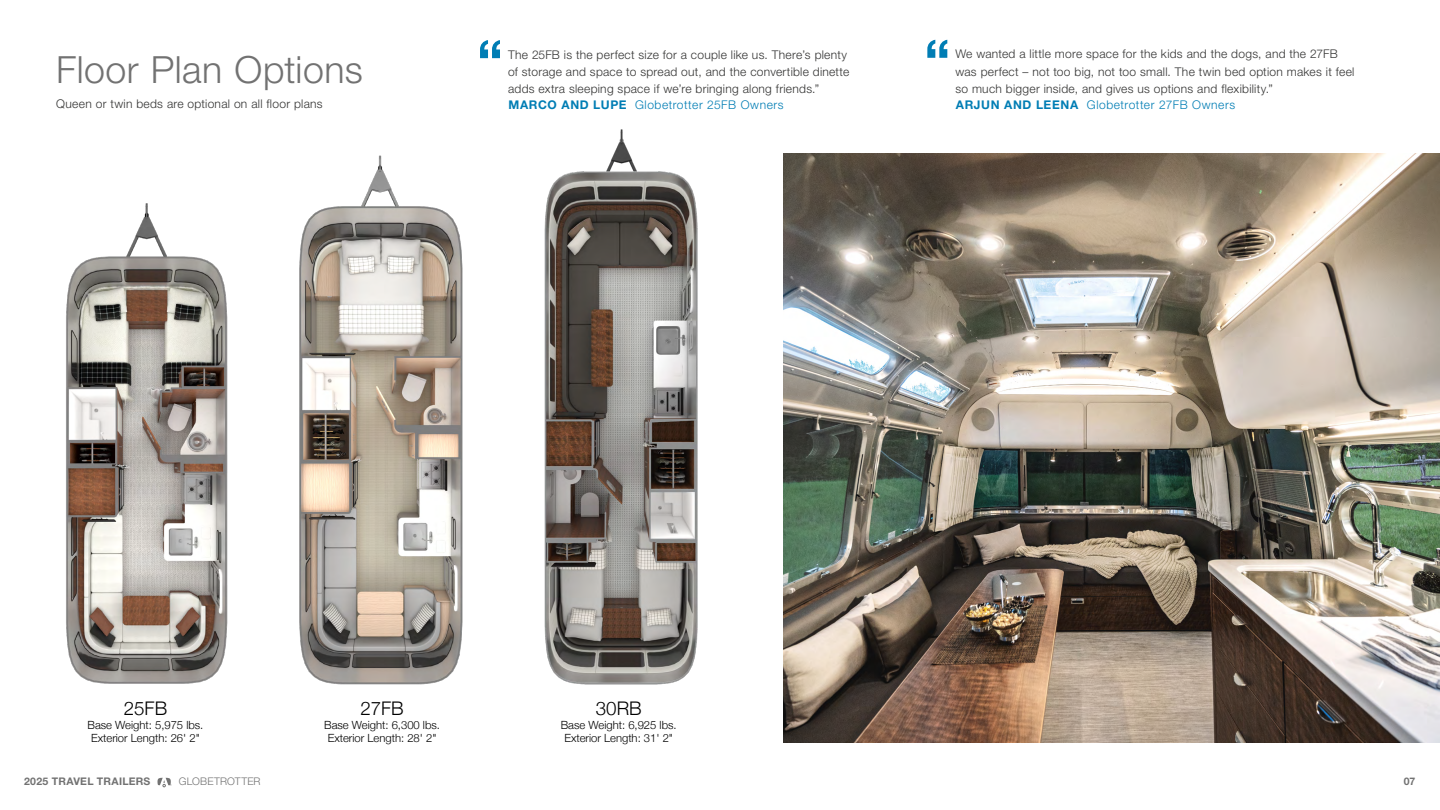
<style>
.page{position:relative;width:1440px;height:810px;background:#fff}
.page>*{position:absolute;margin:0;border:0;box-sizing:border-box;transform-origin:0 0}
.t1{font:700 56.25px "Helvetica Neue LT Std";color:#007db4}
.t2{font:300 37.5px "Helvetica Neue LT Std";letter-spacing:.01em;color:#727272}
.t3{font:300 18.75px "Helvetica Neue";color:#000}
.t4{font:300 12px/17.2px "Helvetica Neue LT Std";letter-spacing:.02em;color:#343433}
.t5{font:300 12px "Helvetica Neue LT Std";letter-spacing:.045em;color:#007db4}
.t6{font:300 11.25px/13.5px "Helvetica Neue";color:#000;text-align:center}
.t7{font:700 10.5px "Helvetica Neue LT Std";letter-spacing:.025em;color:#727272}
.t8{font:300 10.5px "Helvetica Neue LT Std";letter-spacing:.02em;color:#727272}
.s1{font-weight:700}
</style>
<div class="page">
<svg style="left:158px;top:778px;width:14px;height:9px"></svg>
<img style="left:66px;top:203px;width:162px;height:481px">
<img style="left:299px;top:155px;width:164px;height:530px">
<img style="left:544px;top:129px;width:154px;height:556px">
<img style="left:783px;top:154px;width:657px;height:588px">
<h2 class="t2" style="left:56px;top:47px;width:308px">Floor Plan Options</h2>
<p class="t4" style="left:56px;top:95px;width:268px">Queen or twin beds are optional on all floor plans</p>
<h1 class="t1" style="left:477px;top:25px;width:28px">“</h1>
<p class="t4" style="left:508px;top:46px;width:343px">The 25FB is the perfect size for a couple like us. There’s plenty of storage and space to spread out, and the convertible dinette adds extra sleeping space if we’re bringing along friends.”</p>
<p class="t5" style="left:509px;top:98px;width:277px"><span class="s1">MARCO AND LUPE</span> Globetrotter 25FB Owners</p>
<h1 class="t1" style="left:924px;top:25px;width:28px">“</h1>
<p class="t4" style="left:955px;top:45px;width:400px">We wanted a little more space for the kids and the dogs, and the 27FB was perfect – not too big, not too small. The twin bed option makes it feel so much bigger inside, and gives us options and flexibility.”</p>
<p class="t5" style="left:956px;top:97px;width:281px"><span class="s1">ARJUN AND LEENA</span> Globetrotter 27FB Owners</p>
<h3 class="t3" style="left:124px;top:693px;width:45px">25FB</h3>
<p class="t6" style="left:88px;top:717px;width:117px">Base Weight: 5,975 lbs.<br>Exterior Length: 26' 2"</p>
<p class="t7" style="left:24px;top:775px;width:128px">2025 TRAVEL TRAILERS</p>
<p class="t8" style="left:179px;top:775px;width:83px">GLOBETROTTER</p>
<h3 class="t3" style="left:360px;top:693px;width:45px">27FB</h3>
<p class="t6" style="left:324px;top:717px;width:117px">Base Weight: 6,300 lbs.<br>Exterior Length: 28' 2"</p>
<h3 class="t3" style="left:596px;top:693px;width:47px">30RB</h3>
<p class="t6" style="left:561px;top:717px;width:117px">Base Weight: 6,925 lbs.<br>Exterior Length: 31' 2"</p>
<p class="t7" style="left:1404px;top:775px;width:13px">07</p>
</div>
